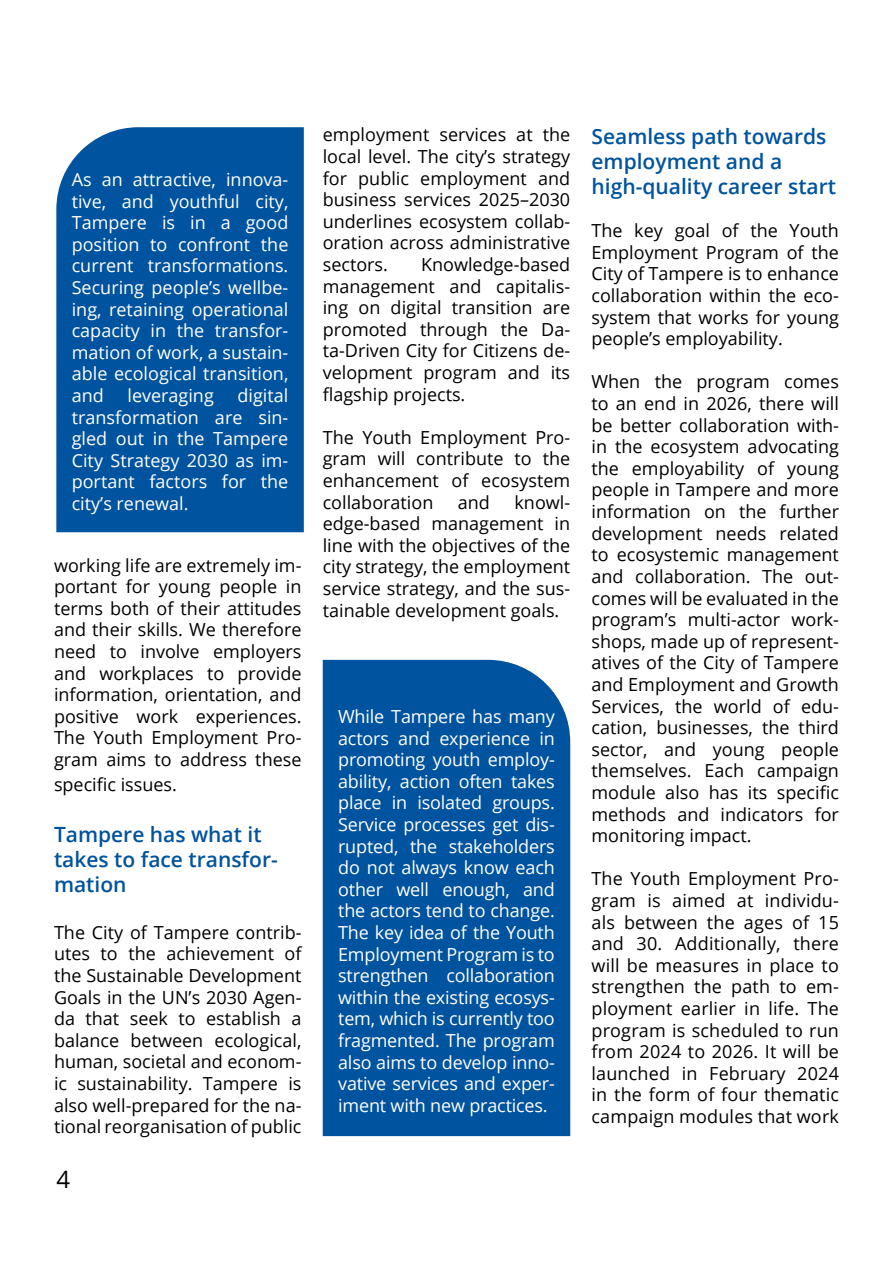
<style>
.page{position:relative;width:893px;height:1263px;background:#fff}
.page>*{position:absolute;margin:0;border:0;box-sizing:border-box;transform-origin:0 0}
.t1{font:24px "Open Sans";color:#000}
.väliotsikko{font:600 21px/25.2px "Open Sans";color:#00539e}
.Leipä{font:18px/21.6px "Open Sans";color:#000;text-align:justify}
.Leipä-2{font:18px/21.6px "Open Sans";color:#fff;text-align:justify}
</style>
<div class="page">
<div style="left:56px;top:127px;width:248px;height:405px;background:#00539e"></div>
<div style="left:323px;top:660px;width:247px;height:476px;background:#00539e"></div>
<p class="Leipä-2" style="left:72px;top:168px;width:218px">As an attractive, innova&shy;tive, and youthful city, Tampere is in a good position to confront the current transformations.<br>Securing people’s wellbe&shy;ing, retaining operational capacity in the transfor&shy;mation of work, a sustain&shy;able ecological transition, and</p>
<p class="Leipä-2" style="left:72px;top:384px;width:218px;text-indent:166px">digital transformation are sin&shy;gled out in the Tampere City Strategy 2030 as im&shy;portant factors for the city’s renewal.</p>
<p class="Leipä-2" style="left:127px;top:384px;width:88px">leveraging</p>
<p class="Leipä" style="left:54px;top:554px;width:249px">working life are extremely im&shy;portant for young people in terms both of their attitudes and their skills. We therefore need to involve employers and workplaces to provide information, orientation, and positive work experiences.<br>The Youth Employment Pro&shy;gram aims to address these</p>
<p class="Leipä" style="left:54px;top:773px;width:124px">specific issues.</p>
<h3 class="väliotsikko" style="left:54px;top:821px;width:225px">Tampere has what it takes to face transfor&shy;mation</h3>
<p class="Leipä" style="left:54px;top:921px;width:249px">The City of Tampere contrib&shy;utes to the achievement of the Sustainable Development Goals in the UN’s 2030 Agen&shy;da that seek to establish a balance between ecological, human, societal and econom&shy;ic sustainability. Tampere is also well-prepared for the na&shy;tional reorganisation of public</p>
<h1 class="t1" style="left:56px;top:1163px;width:15px">4</h1>
<p class="Leipä" style="left:323px;top:124px;width:249px">employment services at the local level. The city’s strategy for public employment and business services 2025–2030 underlines ecosystem collab&shy;oration across administrative sectors.</p>
<p class="Leipä" style="left:323px;top:253px;width:249px;text-indent:98px">Knowledge-based management and capitalis&shy;ing on digital transition are promoted through the Da&shy;ta-Driven City for Citizens de&shy;velopment program and its flagship projects.</p>
<p class="Leipä" style="left:323px;top:426px;width:249px">The Youth Employment Pro&shy;gram will contribute to the enhancement of ecosystem collaboration</p>
<p class="Leipä" style="left:323px;top:491px;width:249px;text-indent:192px">knowl&shy;edge-based management in line with the objectives of the city strategy, the employment service strategy, and the sus&shy;tainable development goals.</p>
<p class="Leipä" style="left:458px;top:491px;width:34px">and</p>
<p class="Leipä-2" style="left:338px;top:705px;width:218px">While Tampere has many actors and experience in promoting youth employ&shy;ability, action often takes place in isolated groups.<br>Service processes get dis&shy;rupted, the stakeholders do not always know each other well enough, and the actors tend to change.<br>The key idea of the Youth Employment Program is to strengthen collaboration within the existing ecosys&shy;tem, which is currently too fragmented. The program also aims to develop inno&shy;vative services and exper&shy;iment with new practices.</p>
<h3 class="väliotsikko" style="left:591px;top:123px;width:246px">Seamless path towards employment and a high-quality career start</h3>
<p class="Leipä" style="left:591px;top:219px;width:249px">The key goal of the Youth Employment Program of the City of Tampere is to enhance collaboration within the eco&shy;system that works for young people’s employability.</p>
<p class="Leipä" style="left:591px;top:371px;width:249px">When the program comes to an end in 2026, there will be better collaboration with&shy;in the ecosystem advocating the employability of young people in Tampere and more information on the further development needs related to ecosystemic management and collaboration. The out&shy;comes will be evaluated in the program’s multi-actor work&shy;shops, made up of represent&shy;atives of the City of Tampere and Employment and Growth Services, the world of edu&shy;cation, businesses, the third sector, and young people themselves. Each campaign module also has its specific methods and indicators for monitoring impact.</p>
<p class="Leipä" style="left:591px;top:867px;width:249px">The Youth Employment Pro&shy;gram is aimed at individu&shy;als between the ages of 15 and 30. Additionally, there will be measures in place to strengthen the path to em&shy;ployment earlier in life. The program is scheduled to run from 2024 to 2026. It will be launched in February 2024 in the form of four thematic campaign modules that work</p>
</div>
